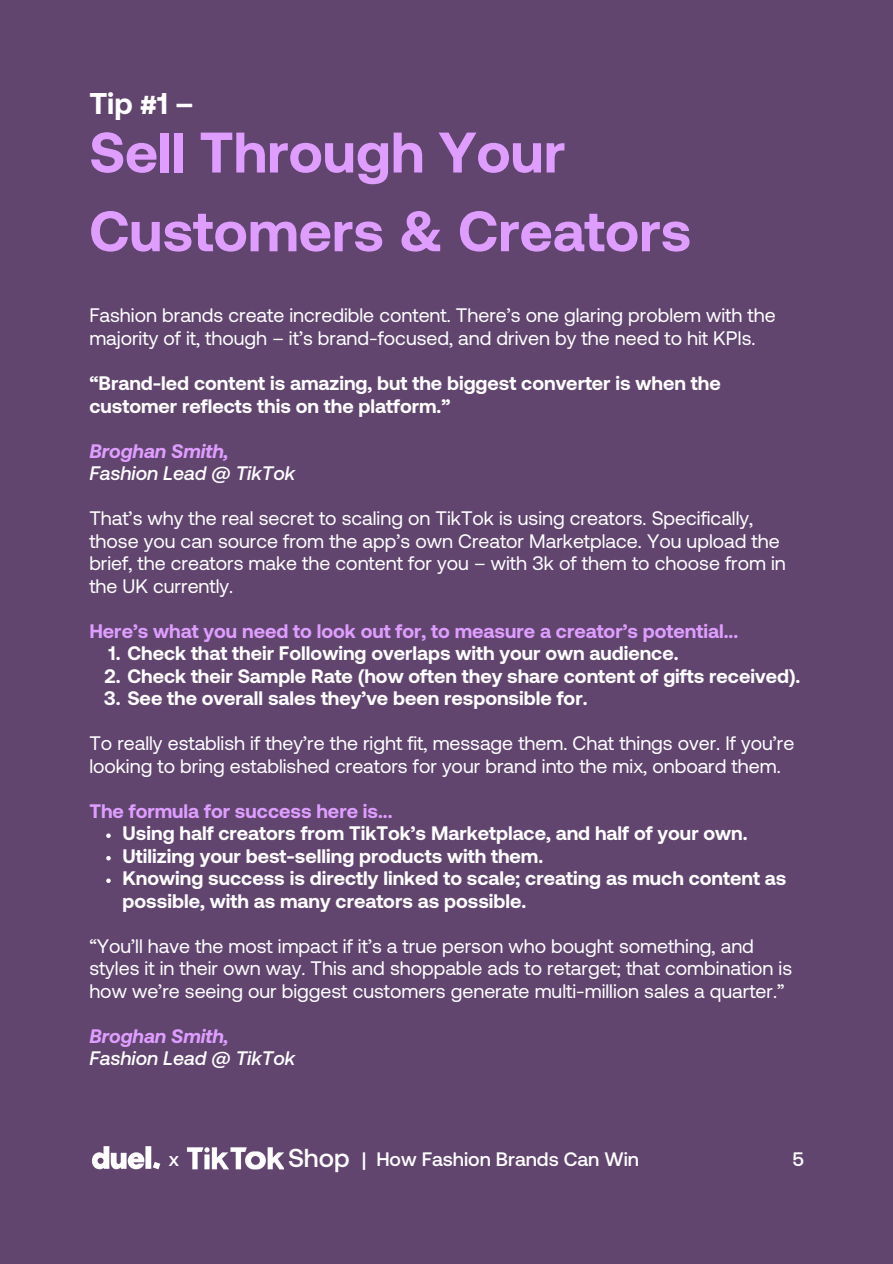
<style>
.page{position:relative;width:893px;height:1264px;background:#fff}
.page>*{position:absolute;margin:0;border:0;box-sizing:border-box;transform-origin:0 0}
.t1{font:700 57px/78.8px "Aeonik";color:#df9eff}
.t2{font:700 30px "Aeonik";color:#fff}
.t3{font:500 25.95px "Aeonik";color:#fff}
.t4{font:19.5px/22.5px "Aeonik";color:#fff}
.t5{font:700 19.5px/22.5px "Aeonik";color:#fff}
.t6{font:700 19.5px "Aeonik";color:#df9eff}
.t7{font:italic 500 19.5px/22.5px "Aeonik";color:#fff}
.t8{font:500 19.5px "Aeonik";color:#fff}
.s1{font-weight:700;color:#df9eff}
</style>
<div class="page">
<div style="left:0;top:0;width:892px;height:1263px;background:#61456f"></div>
<svg style="left:92px;top:1146px;width:68px;height:23px"></svg>
<img style="left:187px;top:1147px;width:97px;height:21px">
<svg style="left:106px;top:833px;width:5px;height:5px"></svg>
<svg style="left:106px;top:856px;width:5px;height:4px"></svg>
<svg style="left:106px;top:878px;width:5px;height:5px"></svg>
<h1 class="t2" style="left:89px;top:92px;width:106px">Tip #1 –</h1>
<h2 class="t1" style="left:89px;top:119px;width:603px">Sell Through Your<br>Customers &amp; Creators</h2>
<h4 class="t4" style="left:89px;top:306px;width:688px">Fashion brands create incredible content. There’s one glaring problem with the majority of it, though – it’s brand-focused, and driven by the need to hit KPIs.</h4>
<p class="t5" style="left:89px;top:374px;width:632px">“Brand-led content is amazing, but the biggest converter is when the customer reflects this on the platform.”</p>
<p class="t7" style="left:89px;top:441px;width:207px"><span class="s1">Broghan Smith,<br></span>Fashion Lead @ TikTok</p>
<p class="t4" style="left:89px;top:509px;width:698px">That’s why the real secret to scaling on TikTok is using creators. Specifically, those you can source from the app’s own Creator Marketplace. You upload the brief, the creators make the content for you – with 3k of them to choose from in the UK currently.</p>
<p class="t6" style="left:89px;top:623px;width:650px">Here’s what you need to look out for, to measure a creator’s potential...</p>
<h4 class="t5" style="left:109px;top:644px;width:571px">1. Check that their Following overlaps with your own audience.</h4>
<p class="t5" style="left:104px;top:666px;width:697px">2. Check their Sample Rate (how often they share content of gifts received).</p>
<p class="t5" style="left:104px;top:689px;width:485px">3. See the overall sales they’ve been responsible for.</p>
<p class="t4" style="left:89px;top:734px;width:706px">To really establish if they’re the right fit, message them. Chat things over. If you’re looking to bring established creators for your brand into the mix, onboard them.</p>
<p class="t6" style="left:89px;top:803px;width:305px">The formula for success here is...</p>
<h4 class="t5" style="left:123px;top:824px;width:626px">Using half creators from TikTok’s Marketplace, and half of your own.</h4>
<p class="t5" style="left:123px;top:846px;width:422px">Utilizing your best-selling products with them.</p>
<p class="t5" style="left:123px;top:869px;width:665px">Knowing success is directly linked to scale; creating as much content as possible, with as many creators as possible.</p>
<p class="t4" style="left:89px;top:936px;width:704px">“You’ll have the most impact if it’s a true person who bought something, and styles it in their own way. This and shoppable ads to retarget; that combination is how we’re seeing our biggest customers generate multi-million sales a quarter.”</p>
<h3 class="t7" style="left:89px;top:1026px;width:207px"><span class="s1">Broghan Smith,<br></span>Fashion Lead @ TikTok</h3>
<h4 class="t8" style="left:169px;top:1151px;width:12px">x</h4>
<p class="t3" style="left:288px;top:1147px;width:63px">Shop</p>
<p class="t8" style="left:362px;top:1151px;width:279px">| How Fashion Brands Can Win</p>
<h4 class="t8" style="left:792px;top:1151px;width:13px">5</h4>
</div>
